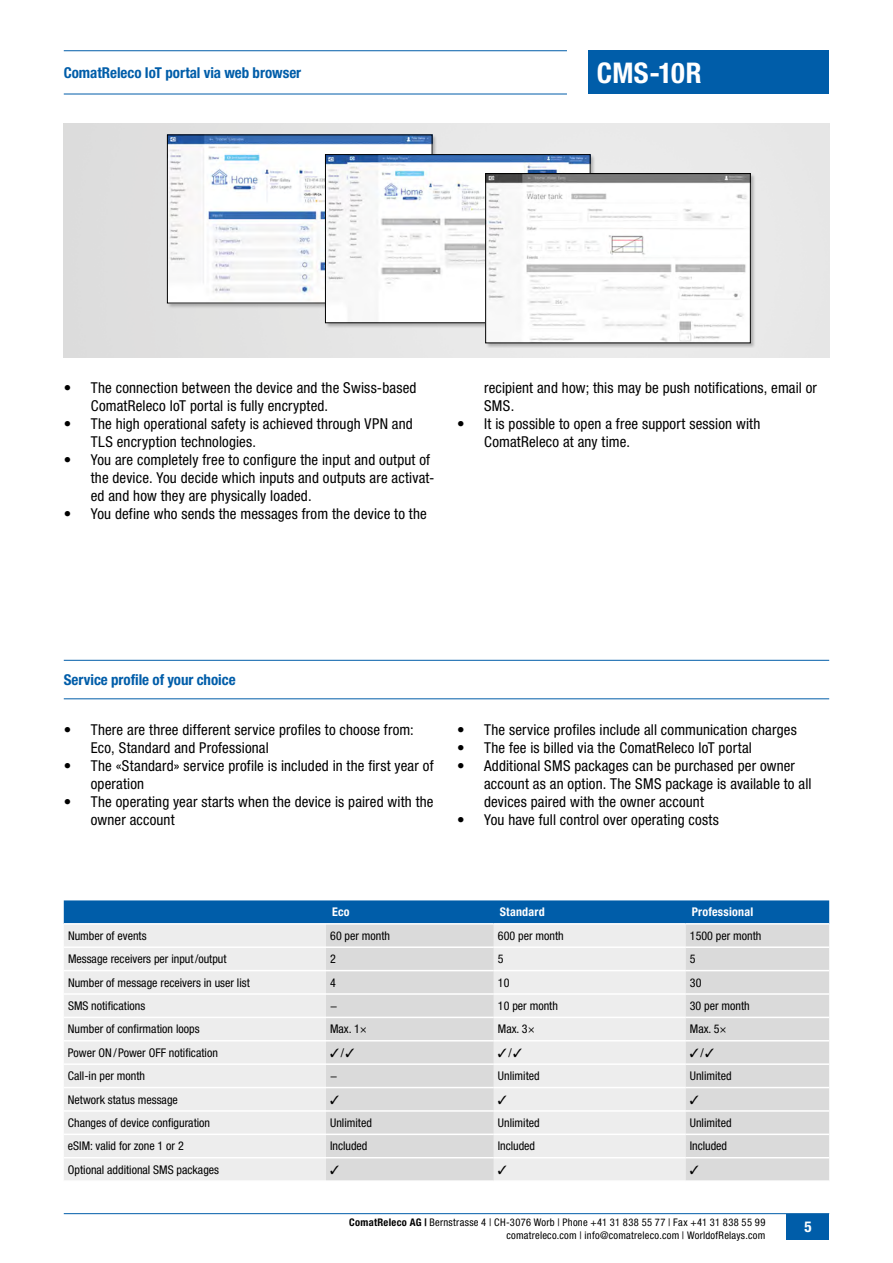
<style>
.page{position:relative;width:893px;height:1263px;background:#fff}
.page>*{position:absolute;margin:0;border:0;box-sizing:border-box;transform-origin:0 0}
.t1{font:700 condensed 28.5px "Helvetica Neue LT Std";letter-spacing:.015em;color:#fff}
.t2{font:condensed 15px/18px "Helvetica Neue LT Std";letter-spacing:.01em;color:#000}
.t3{font:700 condensed 15px "Helvetica Neue LT Std";letter-spacing:-.005em;color:#005da9}
.t4{font:700 condensed 15px "Helvetica Neue LT Std";color:#fff}
.t5{font:condensed 12px "Helvetica Neue LT Std";color:#000}
.t6{font:700 condensed 12px "Helvetica Neue LT Std";letter-spacing:.02em;color:#fff}
.t7{font:condensed 10.5px/12.6px "Helvetica Neue LT Std";letter-spacing:.025em;color:#000;text-align:right}
.s1{font-weight:700}
</style>
<div class="page">
<div style="left:588px;top:51px;width:241px;height:43px;background:#005da9"></div>
<hr style="left:64px;top:50px;width:503px;height:1px;background:#005da9">
<hr style="left:64px;top:94px;width:503px;height:1px;background:#005da9">
<hr style="left:64px;top:1213px;width:765px;height:1px;background:#005da9">
<div style="left:64px;top:900px;width:765px;height:23px;background:#005da9"></div>
<div style="left:64px;top:925px;width:262px;height:255px;background:#ededed"></div>
<svg style="left:326px;top:924px;width:503px;height:256px;background:#e1e1e1"></svg>
<hr style="left:64px;top:946px;width:262px;height:2px;background:#fff">
<hr style="left:326px;top:946px;width:168px;height:2px;background:#fff">
<hr style="left:494px;top:946px;width:192px;height:2px;background:#fff">
<hr style="left:686px;top:946px;width:143px;height:2px;background:#fff">
<hr style="left:64px;top:970px;width:262px;height:1px;background:#fff">
<hr style="left:326px;top:970px;width:168px;height:1px;background:#fff">
<hr style="left:494px;top:970px;width:192px;height:1px;background:#fff">
<hr style="left:686px;top:970px;width:143px;height:1px;background:#fff">
<hr style="left:64px;top:993px;width:262px;height:2px;background:#fff">
<hr style="left:326px;top:993px;width:168px;height:2px;background:#fff">
<hr style="left:494px;top:993px;width:192px;height:2px;background:#fff">
<hr style="left:686px;top:993px;width:143px;height:2px;background:#fff">
<hr style="left:64px;top:1017px;width:262px;height:1px;background:#fff">
<hr style="left:326px;top:1017px;width:168px;height:1px;background:#fff">
<hr style="left:494px;top:1017px;width:192px;height:1px;background:#fff">
<hr style="left:686px;top:1017px;width:143px;height:1px;background:#fff">
<hr style="left:64px;top:1040px;width:262px;height:1px;background:#fff">
<hr style="left:326px;top:1040px;width:168px;height:1px;background:#fff">
<hr style="left:494px;top:1040px;width:192px;height:1px;background:#fff">
<hr style="left:686px;top:1040px;width:143px;height:1px;background:#fff">
<hr style="left:64px;top:1063px;width:262px;height:2px;background:#fff">
<hr style="left:326px;top:1063px;width:168px;height:2px;background:#fff">
<hr style="left:494px;top:1063px;width:192px;height:2px;background:#fff">
<hr style="left:686px;top:1063px;width:143px;height:2px;background:#fff">
<hr style="left:64px;top:1087px;width:262px;height:1px;background:#fff">
<hr style="left:326px;top:1087px;width:168px;height:1px;background:#fff">
<hr style="left:494px;top:1087px;width:192px;height:1px;background:#fff">
<hr style="left:686px;top:1087px;width:143px;height:1px;background:#fff">
<hr style="left:64px;top:1110px;width:262px;height:2px;background:#fff">
<hr style="left:326px;top:1110px;width:168px;height:2px;background:#fff">
<hr style="left:494px;top:1110px;width:192px;height:2px;background:#fff">
<hr style="left:686px;top:1110px;width:143px;height:2px;background:#fff">
<hr style="left:64px;top:1133px;width:262px;height:2px;background:#fff">
<hr style="left:326px;top:1133px;width:168px;height:2px;background:#fff">
<hr style="left:494px;top:1133px;width:192px;height:2px;background:#fff">
<hr style="left:686px;top:1133px;width:143px;height:2px;background:#fff">
<hr style="left:64px;top:1157px;width:262px;height:1px;background:#fff">
<hr style="left:326px;top:1157px;width:168px;height:1px;background:#fff">
<hr style="left:494px;top:1157px;width:192px;height:1px;background:#fff">
<hr style="left:686px;top:1157px;width:143px;height:1px;background:#fff">
<div style="left:787px;top:1214px;width:42px;height:25px;background:#005da9"></div>
<div style="left:166px;top:134px;width:590px;height:214px;background:#000;opacity:.25"></div>
<img style="left:169px;top:137px;width:261px;height:164px">
<img style="left:327px;top:156px;width:261px;height:165px">
<div style="left:325px;top:154px;width:265px;height:169px;border:1px solid #000"></div>
<img style="left:487px;top:175px;width:261px;height:166px">
<div style="left:485px;top:173px;width:265px;height:170px;border:1px solid #000"></div>
<hr style="left:64px;top:660px;width:765px;height:1px;background:#005da9">
<hr style="left:64px;top:698px;width:765px;height:1px;background:#005da9">
<svg style="left:331px;top:1095px;width:8px;height:9px"></svg>
<svg style="left:498px;top:1095px;width:8px;height:9px"></svg>
<svg style="left:690px;top:1095px;width:8px;height:9px"></svg>
<svg style="left:331px;top:1165px;width:8px;height:9px"></svg>
<svg style="left:498px;top:1165px;width:8px;height:9px"></svg>
<svg style="left:690px;top:1165px;width:8px;height:9px"></svg>
<p class="t3" style="left:64px;top:63px;width:239px">ComatReleco IoT portal via web browser</p>
<h1 class="t1" style="left:597px;top:55px;width:106px">CMS-10R</h1>
<p class="t2" style="left:91px;top:379px;width:327px;text-indent:-27px">• The connection between the device and the Swiss-based<br>ComatReleco IoT portal is fully encrypted.</p>
<p class="t2" style="left:91px;top:415px;width:324px;text-indent:-27px">• The high operational safety is achieved through VPN and<br>TLS encryption technologies.</p>
<p class="t2" style="left:91px;top:451px;width:345px;text-indent:-27px">• You are completely free to configure the input and output of the device. You decide which inputs and outputs are activat&shy;ed and how they are physically loaded.</p>
<p class="t2" style="left:64px;top:505px;width:365px">• You define who sends the messages from the device to the</p>
<p class="t2" style="left:484px;top:379px;width:334px">recipient and how; this may be push notifications, email or<br>SMS.</p>
<p class="t2" style="left:484px;top:415px;width:278px;text-indent:-27px">• It is possible to open a free support session with<br>ComatReleco at any time.</p>
<p class="t3" style="left:64px;top:670px;width:173px">Service profile of your choice</p>
<p class="t2" style="left:91px;top:721px;width:325px;text-indent:-27px">• There are three different service profiles to choose from:<br>Eco, Standard and Professional</p>
<p class="t2" style="left:91px;top:757px;width:344px;text-indent:-27px">• The «Standard» service profile is included in the first year of operation</p>
<p class="t2" style="left:91px;top:793px;width:344px;text-indent:-27px">• The operating year starts when the device is paired with the owner account</p>
<p class="t2" style="left:457px;top:721px;width:341px">• The service profiles include all communication charges</p>
<p class="t2" style="left:457px;top:739px;width:296px">• The fee is billed via the ComatReleco IoT portal</p>
<p class="t2" style="left:484px;top:757px;width:329px;text-indent:-27px">• Additional SMS packages can be purchased per owner account as an option. The SMS package is available to all devices paired with the owner account</p>
<p class="t2" style="left:457px;top:811px;width:263px">• You have full control over operating costs</p>
<p class="t6" style="left:332px;top:905px;width:19px">Eco</p>
<p class="t6" style="left:500px;top:905px;width:46px">Standard</p>
<p class="t6" style="left:692px;top:905px;width:63px">Professional</p>
<p class="t5" style="left:68px;top:929px;width:80px">Number of events</p>
<p class="t5" style="left:330px;top:929px;width:61px">60 per month</p>
<p class="t5" style="left:498px;top:929px;width:67px">600 per month</p>
<p class="t5" style="left:690px;top:929px;width:73px">1500 per month</p>
<p class="t5" style="left:68px;top:952px;width:160px">Message receivers per input/output</p>
<p class="t5" style="left:330px;top:952px;width:7px">2</p>
<p class="t5" style="left:498px;top:952px;width:7px">5</p>
<p class="t5" style="left:690px;top:952px;width:7px">5</p>
<p class="t5" style="left:68px;top:975px;width:183px">Number of message receivers in user list</p>
<p class="t5" style="left:330px;top:975px;width:7px">4</p>
<p class="t5" style="left:498px;top:975px;width:13px">10</p>
<p class="t5" style="left:690px;top:975px;width:13px">30</p>
<p class="t5" style="left:68px;top:999px;width:79px">SMS notifications</p>
<p class="t5" style="left:330px;top:999px;width:9px">−</p>
<p class="t5" style="left:498px;top:999px;width:61px">10 per month</p>
<p class="t5" style="left:690px;top:999px;width:61px">30 per month</p>
<p class="t5" style="left:68px;top:1022px;width:133px">Number of confirmation loops</p>
<p class="t5" style="left:330px;top:1022px;width:38px">Max. 1×</p>
<p class="t5" style="left:498px;top:1022px;width:38px">Max. 3×</p>
<p class="t5" style="left:690px;top:1022px;width:38px">Max. 5×</p>
<p class="t5" style="left:68px;top:1045px;width:151px">Power ON/ Power OFF notification</p>
<p class="t5" style="left:330px;top:1046px;width:26px">✓/✓</p>
<p class="t5" style="left:498px;top:1046px;width:26px">✓/✓</p>
<p class="t5" style="left:690px;top:1046px;width:26px">✓/✓</p>
<p class="t5" style="left:68px;top:1069px;width:79px">Call-in per month</p>
<p class="t5" style="left:330px;top:1069px;width:9px">−</p>
<p class="t5" style="left:498px;top:1069px;width:43px">Unlimited</p>
<p class="t5" style="left:690px;top:1069px;width:43px">Unlimited</p>
<p class="t5" style="left:68px;top:1092px;width:111px">Network status message</p>
<p class="t5" style="left:68px;top:1116px;width:144px">Changes of device configuration</p>
<p class="t5" style="left:330px;top:1116px;width:43px">Unlimited</p>
<p class="t5" style="left:498px;top:1116px;width:43px">Unlimited</p>
<p class="t5" style="left:690px;top:1116px;width:43px">Unlimited</p>
<p class="t5" style="left:68px;top:1139px;width:117px">eSIM: valid for zone 1 or 2</p>
<p class="t5" style="left:330px;top:1139px;width:39px">Included</p>
<p class="t5" style="left:498px;top:1139px;width:39px">Included</p>
<p class="t5" style="left:690px;top:1139px;width:39px">Included</p>
<p class="t5" style="left:68px;top:1162px;width:153px">Optional additional SMS packages</p>
<p class="t7" style="left:349px;top:1216px;width:418px"><span class="s1">ComatReleco AG |</span> Bernstrasse 4 | CH-3076 Worb | Phone +41 31 838 55 77 | Fax +41 31 838 55 99 comatreleco.com | info@comatreleco.com | WorldofRelays.com</p>
<p class="t4" style="left:804px;top:1217px;width:9px">5</p>
</div>
